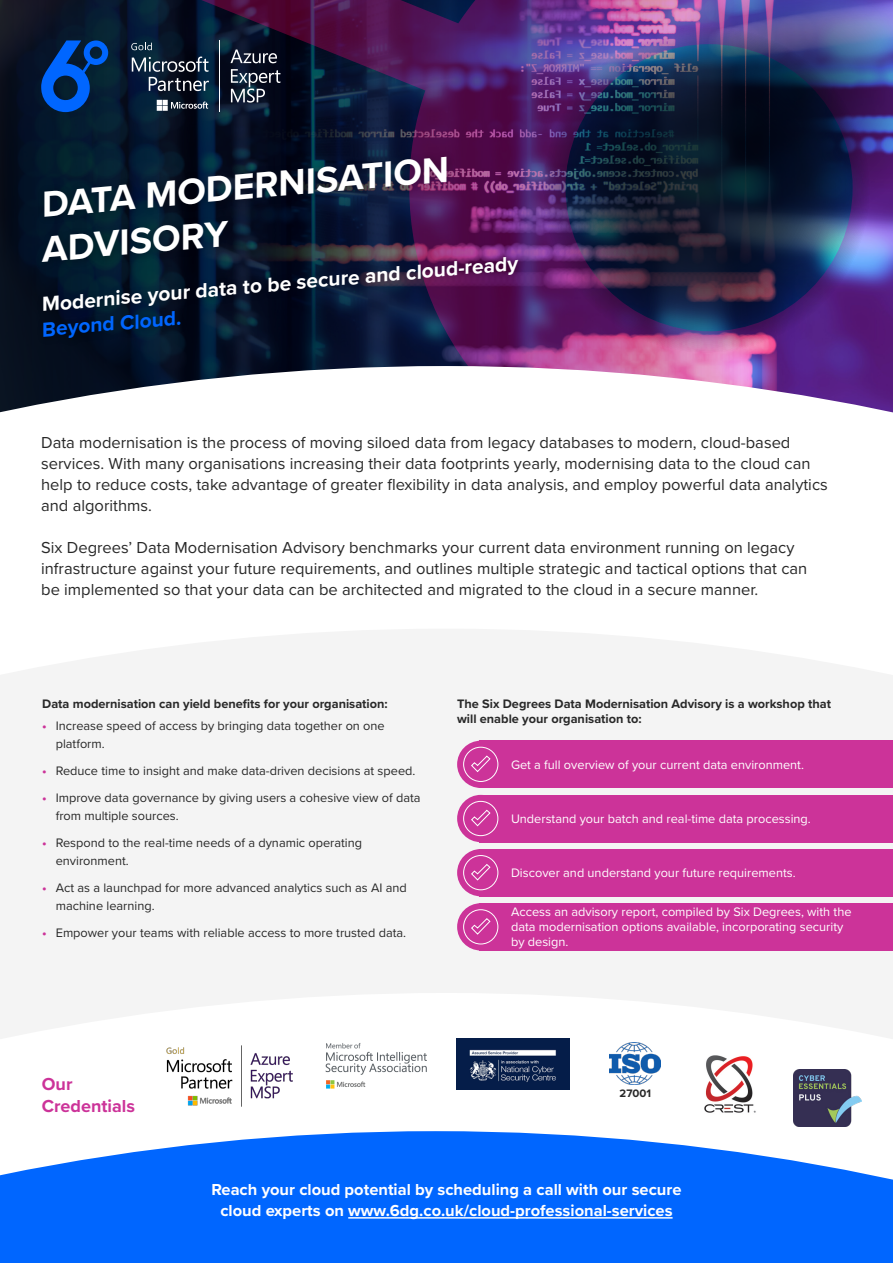
<style>
.page{position:relative;width:893px;height:1263px;background:#fff}
.page>*{position:absolute;margin:0;border:0;box-sizing:border-box;transform-origin:0 0}
.t1{font:700 37.5px "Proxima Nova";color:#fff}
.Sub-Headings{font:700 21px "Proxima Nova";color:#fff}
.Sub-Headings-2{font:700 21px "Proxima Nova";color:#06f}
.Sub-Headings-3{font:700 18px "Proxima Nova";color:#c39}
.t2{font:16.5px/21px "Proxima Nova";color:#282828}
.t3{font:700 16.5px "Proxima Nova";color:#fff}
.t4{font:12.75px/18px "Proxima Nova";color:#282828}
.Body_Copy{font:12.75px/15px "Proxima Nova";color:#fff}
.Body_Copy-2{font:700 12.75px/15.3px "Proxima Nova";color:#282828}
.Body_Copy-3{font:700 11.25px "Proxima Nova";color:#282828}
.s1{font-weight:700;color:#c39}
</style>
<div class="page">
<svg style="left:0;top:0;width:70px;height:366px;background:#071120"></svg>
<img style="left:70px;top:0;width:823px;height:366px">
<svg style="left:0;top:366px;width:893px;height:47px"></svg>
<div style="left:0;top:629px;width:893px;height:364px;background:#f4f4f4"></div>
<div style="left:36px;top:150px;width:420px;height:121px;background:#000;opacity:.3"></div>
<img style="left:655px;top:0;width:238px;height:231px">
<div style="left:37px;top:250px;width:489px;height:97px;background:#000;opacity:.3"></div>
<svg style="left:41px;top:40px;width:67px;height:72px;background:#033c8b"></svg>
<img style="left:536px;top:22px;width:340px;height:334px;border-radius:50%">
<svg style="left:230px;top:49px;width:47px;height:14px"></svg>
<svg style="left:231px;top:69px;width:49px;height:34px;background:#3e4755"></svg>
<hr style="left:220px;top:40px;width:1px;height:72px;background:#fff">
<svg style="left:132px;top:57px;width:77px;height:34px;background:#3a485a"></svg>
<svg style="left:157px;top:100px;width:51px;height:11px"></svg>
<svg style="left:131px;top:43px;width:21px;height:7px"></svg>
<svg style="left:0;top:993px;width:893px;height:109px"></svg>
<img style="left:701px;top:1052px;width:58px;height:61px">
<img style="left:793px;top:1069px;width:68px;height:58px">
<img style="left:457px;top:1039px;width:113px;height:51px">
<svg style="left:0;top:1131px;width:893px;height:132px;background:#1e78ff"></svg>
<img style="left:167px;top:1045px;width:126px;height:62px">
<img style="left:610px;top:1042px;width:51px;height:43px">
<hr style="left:348px;top:1217px;width:325px;height:1px;background:#fff">
<img style="left:310px;top:1027px;width:133px;height:75px">
<div style="left:480px;top:741px;width:413px;height:47px;background:#c39"></div>
<div style="left:457px;top:741px;width:47px;height:47px;background:#c39;border-radius:50%"></div>
<div style="left:463px;top:747px;width:35px;height:35px;border:1px solid #fff;border-radius:50%"></div>
<svg style="left:471px;top:755px;width:20px;height:17px"></svg>
<div style="left:480px;top:795px;width:413px;height:47px;background:#c39"></div>
<div style="left:457px;top:795px;width:47px;height:47px;background:#c39;border-radius:50%"></div>
<div style="left:463px;top:801px;width:35px;height:35px;border:1px solid #fff;border-radius:50%"></div>
<svg style="left:471px;top:809px;width:20px;height:18px"></svg>
<div style="left:480px;top:849px;width:413px;height:47px;background:#c39"></div>
<div style="left:457px;top:849px;width:47px;height:47px;background:#c39;border-radius:50%"></div>
<div style="left:463px;top:855px;width:35px;height:35px;border:1px solid #fff;border-radius:50%"></div>
<svg style="left:471px;top:864px;width:20px;height:17px"></svg>
<div style="left:480px;top:903px;width:413px;height:47px;background:#c39"></div>
<div style="left:457px;top:903px;width:47px;height:47px;background:#c39;border-radius:50%"></div>
<div style="left:463px;top:909px;width:35px;height:35px;border:1px solid #fff;border-radius:50%"></div>
<svg style="left:471px;top:918px;width:20px;height:17px"></svg>
<p class="t1" style="left:39px;top:176px;width:410px;rotate:-5deg">DATA MODERNISATION</p>
<p class="t1" style="left:39px;top:222px;width:188px;rotate:-5deg">ADVISORY</p>
<p class="Sub-Headings" style="left:40px;top:289px;width:479px;rotate:-5deg">Modernise your data to be secure and cloud-ready</p>
<p class="Sub-Headings-2" style="left:40px;top:314px;width:141px;rotate:-5deg">Beyond Cloud.</p>
<p class="t2" style="left:41px;top:431px;width:751px">Data modernisation is the process of moving siloed data from legacy databases to modern, cloud-based</p>
<p class="t2" style="left:41px;top:452px;width:771px">services. With many organisations increasing their data footprints yearly, modernising data to the cloud can</p>
<p class="t2" style="left:41px;top:473px;width:788px">help to reduce costs, take advantage of greater flexibility in data analysis, and employ powerful data analytics and algorithms.</p>
<p class="t2" style="left:41px;top:536px;width:755px">Six Degrees’ Data Modernisation Advisory benchmarks your current data environment running on legacy</p>
<p class="t2" style="left:41px;top:557px;width:768px">infrastructure against your future requirements, and outlines multiple strategic and tactical options that can</p>
<p class="t2" style="left:41px;top:578px;width:719px">be implemented so that your data can be architected and migrated to the cloud in a secure manner.</p>
<p class="Body_Copy-2" style="left:42px;top:695px;width:347px">Data modernisation can yield benefits for your organisation:</p>
<p class="t4" style="left:56px;top:716px;width:331px;text-indent:-13px"><span class="s1">•</span> Increase speed of access by bringing data together on one platform.</p>
<p class="t4" style="left:42px;top:761px;width:375px"><span class="s1">•</span> Reduce time to insight and make data-driven decisions at speed.</p>
<p class="t4" style="left:56px;top:788px;width:366px;text-indent:-13px"><span class="s1">•</span> Improve data governance by giving users a cohesive view of data from multiple sources.</p>
<p class="t4" style="left:56px;top:833px;width:308px;text-indent:-13px"><span class="s1">•</span> Respond to the real-time needs of a dynamic operating environment.</p>
<p class="t4" style="left:56px;top:878px;width:353px;text-indent:-13px"><span class="s1">•</span> Act as a launchpad for more advanced analytics such as AI and machine learning.</p>
<p class="t4" style="left:42px;top:923px;width:365px"><span class="s1">•</span> Empower your teams with reliable access to more trusted data.</p>
<p class="Body_Copy-2" style="left:457px;top:695px;width:375px">The Six Degrees Data Modernisation Advisory is a workshop that will enable your organisation to:</p>
<p class="Body_Copy" style="left:511px;top:756px;width:294px">Get a full overview of your current data environment.</p>
<p class="Body_Copy" style="left:511px;top:811px;width:301px">Understand your batch and real-time data processing.</p>
<p class="Body_Copy" style="left:511px;top:865px;width:286px">Discover and understand your future requirements.</p>
<p class="Body_Copy" style="left:511px;top:904px;width:342px">Access an advisory report, compiled by Six Degrees, with the data modernisation options available, incorporating security</p>
<p class="Body_Copy" style="left:511px;top:934px;width:59px">by design.</p>
<p class="Sub-Headings-3" style="left:42px;top:1071px;width:32px">Our</p>
<p class="Sub-Headings-3" style="left:42px;top:1092px;width:95px">Credentials</p>
<p class="Body_Copy-3" style="left:620px;top:1085px;width:33px">27001</p>
<p class="t3" style="left:211px;top:1177px;width:472px">Reach your cloud potential by scheduling a call with our secure</p>
<p class="t3" style="left:220px;top:1198px;width:454px">cloud experts on www.6dg.co.uk/cloud-professional-services</p>
</div>
